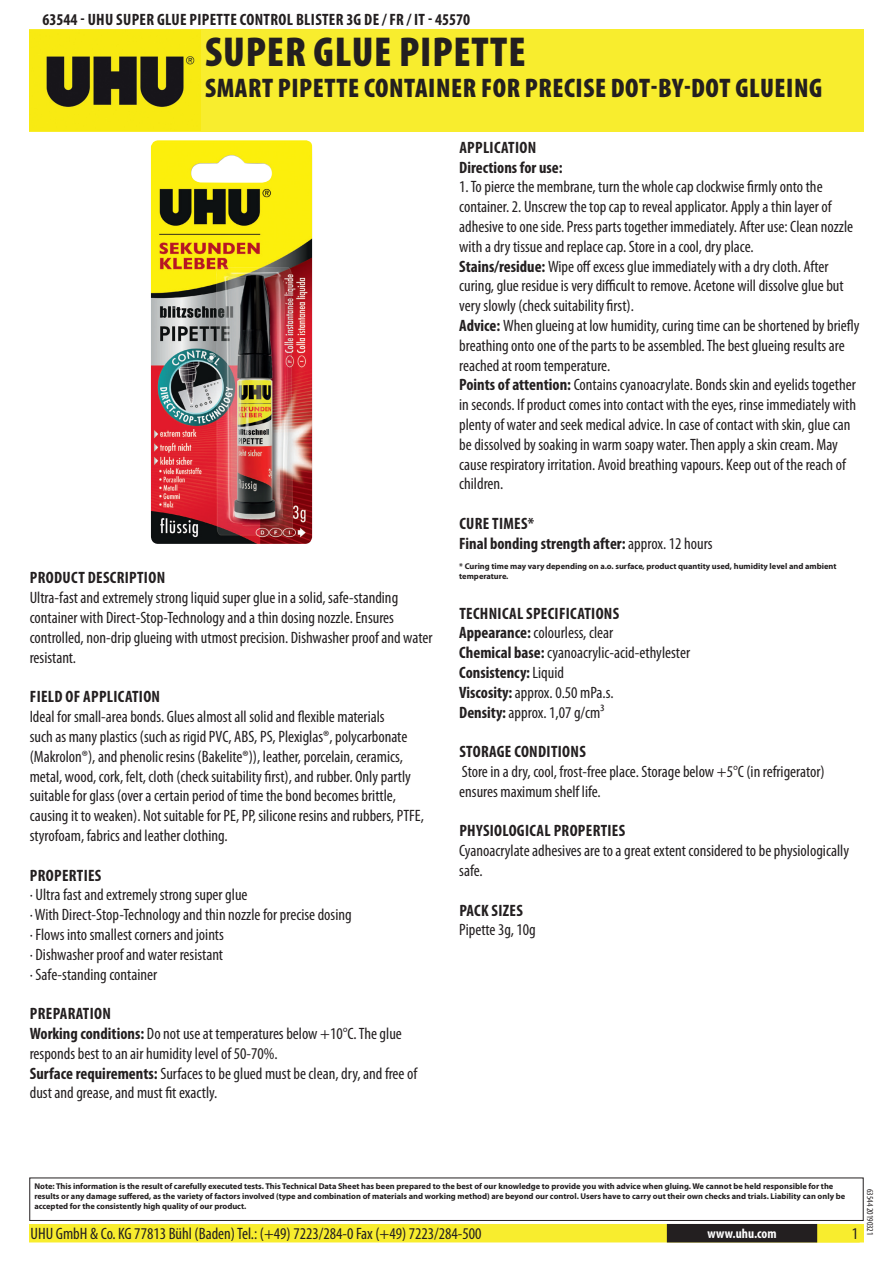
<style>
.page{position:relative;width:893px;height:1263px;background:#fff}
.page>*{position:absolute;margin:0;border:0;box-sizing:border-box;transform-origin:0 0}
.t1{font:900 condensed 42px "Myriad Pro";color:#231f20}
.t2{font:900 condensed 27px "Myriad Pro";letter-spacing:.02em;color:#231f20}
.t3{font:condensed 16.5px/19.8px "Myriad Pro";color:#231f20}
.t4{font:700 condensed 16.5px/19.8px "Myriad Pro";color:#231f20}
.t5{font:700 condensed 16.5px "Myriad Pro";letter-spacing:.02em;color:#231f20}
.t6{font:700 condensed 13.5px "Myriad Pro";color:#fff}
.t7{font:condensed 9px "Myriad Pro";color:#231f20}
.t8{font:700 8.4px/10.1px "Myriad Pro";color:#231f20}
.s1{font-weight:700}
.s2{font-weight:400}
</style>
<div class="page">
<div style="left:30px;top:1225px;width:833px;height:17px;background:#f8ed2e"></div>
<div style="left:29px;top:1224px;width:835px;height:18px;border:2px solid #f8ed2e"></div>
<div style="left:816px;top:1224px;width:44px;height:18px;border:2px solid #f8ed2e"></div>
<div style="left:668px;top:1225px;width:148px;height:17px;background:#231f20"></div>
<div style="left:667px;top:1224px;width:150px;height:18px;border:2px solid #231f20"></div>
<div style="left:29px;top:1177px;width:835px;height:44px;border:1px solid #231f20"></div>
<div style="left:30px;top:30px;width:834px;height:102px;background:#f8ed2e"></div>
<img style="left:30px;top:31px;width:171px;height:100px">
<img style="left:151px;top:140px;width:161px;height:404px">
<p class="t5" style="left:43px;top:9px;width:270px">63544 - UHU SUPER GLUE PIPETTE CONTROL Blister</p>
<p class="t4" style="left:346px;top:9px;width:125px">3g DE / FR / IT - 45570</p>
<h1 class="t1" style="left:205px;top:25px;width:39px">SUPER</h1>
<h1 class="t1" style="left:314px;top:25px;width:20px">GLUE</h1>
<h1 class="t1" style="left:399px;top:25px;width:19px">PIPETTE</h1>
<h2 class="t2" style="left:205px;top:70px;width:619px">SMART PIPETTE CONTAINER FOR PRECISE DOT-BY-DOT GLUEING</h2>
<p class="t4" style="left:30px;top:568px;width:17px">Product</p>
<p class="t4" style="left:88px;top:568px;width:8px">description</p>
<p class="t3" style="left:30px;top:588px;width:404px">Ultra-fast and extremely strong liquid super glue in a solid, safe-standing container with Direct-Stop-Technology and a thin dosing nozzle. Ensures controlled, non-drip glueing with utmost precision. Dishwasher proof and water resistant.</p>
<p class="t4" style="left:30px;top:686px;width:14px">Field</p>
<p class="t4" style="left:66px;top:686px;width:26px">of application</p>
<p class="t3" style="left:30px;top:706px;width:396px">Ideal for small-area bonds. Glues almost all solid and flexible materials<br>such as many plastics (such as rigid PVC, ABS, PS, Plexiglas®, polycarbonate (Makrolon®), and phenolic resins (Bakelite®)), leather, porcelain, ceramics, metal, wood, cork, felt, cloth (check suitability first), and rubber. Only partly suitable for glass (over a certain period of time the bond becomes brittle, causing it to weaken). Not suitable for PE, PP, silicone resins and rubbers, PTFE, styrofoam, fabrics and leather clothing.</p>
<p class="t4" style="left:30px;top:865px;width:16px">Properties</p>
<p class="t3" style="left:30px;top:885px;width:323px">· Ultra fast and extremely strong super glue<br>· With Direct-Stop-Technology and thin nozzle for precise dosing · Flows into smallest corners and joints<br>· Dishwasher proof and water resistant<br>· Safe-standing container</p>
<p class="t3" style="left:30px;top:1003px;width:389px"><span class="s1">Preparation<br>Working conditions:</span> Do not use at temperatures below +10°C. The glue responds best to an air humidity level of 50-70%.<br><span class="s1">Surface requirements:</span> Surfaces to be glued must be clean, dry, and free of dust and grease, and must fit exactly.</p>
<p class="t4" style="left:459px;top:137px;width:105px">Application<br>Directions for use:</p>
<p class="t3" style="left:459px;top:177px;width:402px">1. To pierce the membrane, turn the whole cap clockwise firmly onto the container. 2. Unscrew the top cap to reveal applicator. Apply a thin layer of adhesive to one side. Press parts together immediately. After use: Clean nozzle with a dry tissue and replace cap. Store in a cool, dry place.<br><span class="s1">Stains/residue:</span> Wipe off excess glue immediately with a dry cloth. After curing, glue residue is very difficult to remove. Acetone will dissolve glue but very slowly (check suitability first).<br><span class="s1">Advice:</span> When glueing at low humidity, curing time can be shortened by briefly breathing onto one of the parts to be assembled. The best glueing results are reached at room temperature.<br><span class="s1">Points of attention:</span> Contains cyanoacrylate. Bonds skin and eyelids together in seconds. If product comes into contact with the eyes, rinse immediately with plenty of water and seek medical advice. In case of contact with skin, glue can be dissolved by soaking in warm soapy water. Then apply a skin cream. May cause respiratory irritation. Avoid breathing vapours. Keep out of the reach of children.</p>
<p class="t4" style="left:459px;top:513px;width:255px">Cure times*<br>Final bonding strength after: <span class="s2">approx. 12 hours</span></p>
<p class="t8" style="left:459px;top:561px;width:379px">* Curing time may vary depending on a.o. surface, product quantity used, humidity level and ambient temperature.</p>
<p class="t4" style="left:459px;top:603px;width:15px">Technical</p>
<p class="t3" style="left:459px;top:603px;width:232px;text-indent:67px"><span class="s1">specifications<br>Appearance:</span> colourless, clear<br><span class="s1">Chemical base:</span> cyanoacrylic-acid-ethylester<br><span class="s1">Consistency:</span> Liquid<br><span class="s1">Viscosity:</span> approx. 0.50 mPa.s.<br><span class="s1">Density:</span> approx. 1,07 g/cm³</p>
<p class="t4" style="left:459px;top:741px;width:16px">Storage</p>
<p class="t4" style="left:514px;top:741px;width:9px">conditions</p>
<p class="t3" style="left:459px;top:761px;width:367px">Store in a dry, cool, frost-free place. Storage below +5°C (in refrigerator) ensures maximum shelf life.</p>
<p class="t4" style="left:459px;top:821px;width:32px">Physiological</p>
<p class="t4" style="left:554px;top:821px;width:9px">properties</p>
<p class="t3" style="left:459px;top:841px;width:391px">Cyanoacrylate adhesives are to a great extent considered to be physiologically safe.</p>
<p class="t4" style="left:459px;top:900px;width:58px">Pack sizes</p>
<p class="t3" style="left:459px;top:920px;width:78px">Pipette 3g, 10g</p>
<p class="t8" style="left:34px;top:1181px;width:812px">Note: This information is the result of carefully executed tests. This Technical Data Sheet has been prepared to the best of our knowledge to provide you with advice when gluing. We cannot be held responsible for the results or any damage suffered, as the variety of factors involved (type and combination of materials and working method) are beyond our control. Users have to carry out their own checks and trials. Liability can only be accepted for the consistently high quality of our product.</p>
<p class="t3" style="left:31px;top:1224px;width:453px">UHU GmbH &amp; Co. KG 77813 Bühl (Baden) Tel.: (+49) 7223/284-0 Fax (+49) 7223/284-500</p>
<p class="t6" style="left:707px;top:1225px;width:71px">www.uhu.com</p>
<p class="t3" style="left:852px;top:1224px;width:8px">1</p>
<p class="t7" style="left:875px;top:1189px;width:48px;rotate:90deg">63544 20190321</p>
</div>
